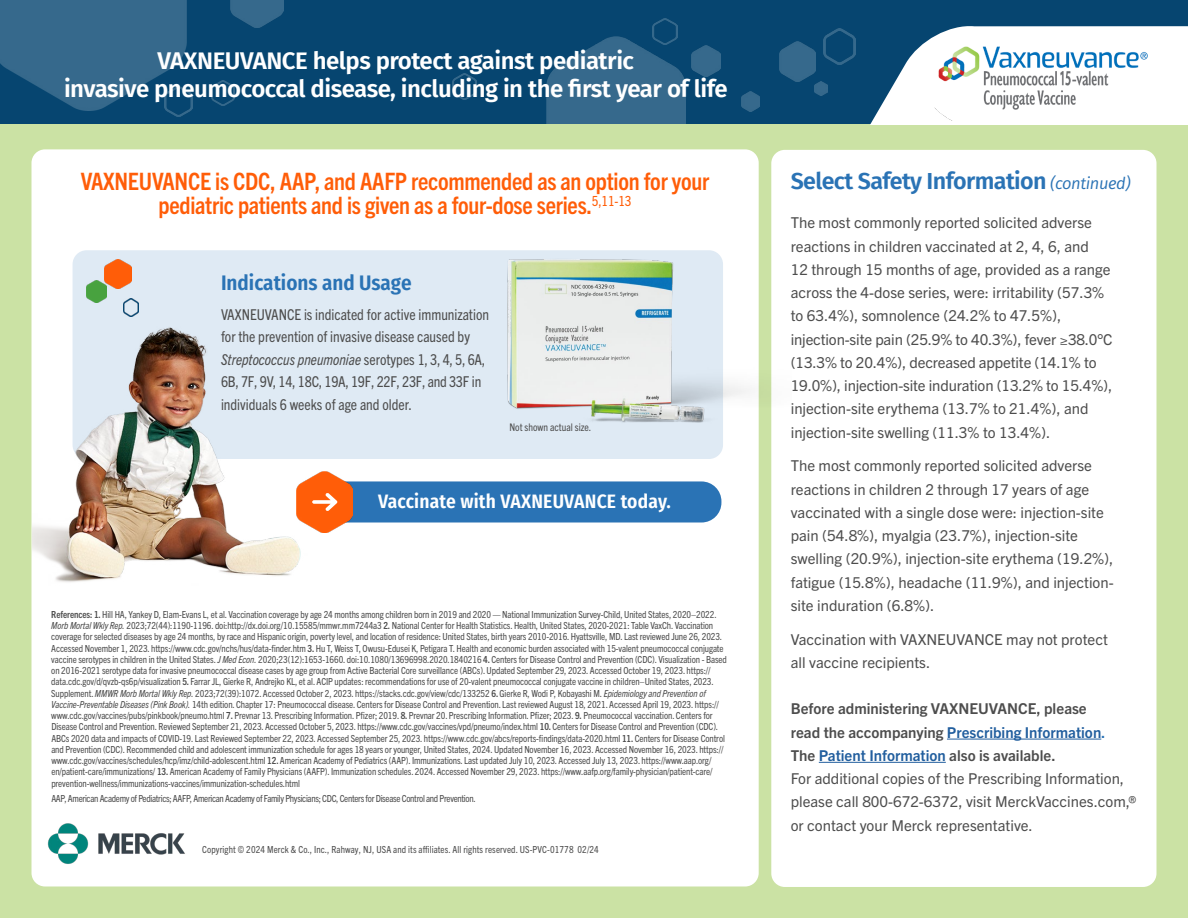
<style>
.page{position:relative;width:1188px;height:918px;background:#fff}
.page>*{position:absolute;margin:0;border:0;box-sizing:border-box;transform-origin:0 0}
.t1{font:700 condensed 24px/24px "Trade Gothic Next LT Pro";letter-spacing:-.01em;color:#ff5d08;text-align:center}
.t2{font:600 24px/28.5px "Fira Sans";letter-spacing:-.02em;color:#fff;text-align:center}
.t3{font:600 23.25px "Fira Sans";letter-spacing:-.025em;color:#2a73b5}
.t4{font:600 21px "Fira Sans Condensed";color:#2a73b5}
.t5{font:600 19.35px "Fira Sans Condensed";letter-spacing:.01em;color:#fff}
.t6{font:15px/23.2px "Trade Gothic Next LT Pro";color:#4d4d4d}
.t7{font:condensed 15px/22.5px "Trade Gothic Next LT Pro";color:#4d4d4d}
.t8{font:condensed 10.5px "Trade Gothic Next LT Pro";color:#4d4d4d}
.t9{font:condensed 9.75px/11.2px "Trade Gothic Next LT Pro";letter-spacing:-.01em;color:#4d4d4d}
.t10{font:condensed 9.75px "Trade Gothic Next LT Pro";letter-spacing:-.03em;color:#4d4d4d}
.t11{font:condensed 9.75px "Trade Gothic Next LT Pro";letter-spacing:.01em;color:#4d4d4d}
.s1{font-style:italic}
.s2{font-weight:700}
.s3{font-weight:400;font-style:italic;font-size:16.5px}
.s4{font-weight:700;color:#215e9e}
.s5{font-weight:700;color:#2a73b5}
</style>
<div class="page">
<div style="left:0;top:0;width:1188px;height:125px;background:#064570"></div>
<img style="left:230px;top:0;width:54px;height:27px">
<img style="left:692px;top:46px;width:28px;height:31px">
<img style="left:0;top:0;width:186px;height:110px">
<img style="left:653px;top:18px;width:24px;height:19px">
<img style="left:823px;top:28px;width:33px;height:36px">
<img style="left:814px;top:81px;width:13px;height:15px">
<img style="left:779px;top:42px;width:36px;height:39px">
<img style="left:547px;top:37px;width:138px;height:88px">
<img style="left:164px;top:86px;width:28px;height:31px">
<div style="left:0;top:125px;width:1188px;height:793px;background:#cbe2a4"></div>
<div style="left:771px;top:150px;width:386px;height:737px;background:#fff;border-radius:14px"></div>
<div style="left:32px;top:149px;width:727px;height:737px;background:#fff;border-radius:14px"></div>
<img style="left:741px;top:91px;width:18px;height:20px">
<img style="left:452px;top:73px;width:25px;height:27px">
<img style="left:212px;top:81px;width:23px;height:25px">
<img style="left:31px;top:804px;width:154px;height:69px">
<div style="left:73px;top:250px;width:650px;height:209px;background:#dfeaf4;border-radius:14px"></div>
<img style="left:507px;top:250px;width:265px;height:204px">
<img style="left:33px;top:324px;width:268px;height:258px">
<hr style="left:947px;top:739px;width:154px;height:1px;background:#215e9e">
<hr style="left:819px;top:762px;width:127px;height:1px;background:#215e9e">
<img style="left:86px;top:281px;width:20px;height:21px">
<img style="left:123px;top:299px;width:16px;height:17px">
<img style="left:104px;top:259px;width:27px;height:30px">
<svg style="left:858px;top:26px;width:330px;height:99px"></svg>
<img style="left:934px;top:42px;width:217px;height:78px">
<img style="left:297px;top:471px;width:48px;height:62px">
<svg style="left:312px;top:481px;width:409px;height:42px;background:#4576a8"></svg>
<h1 class="t2" style="left:64px;top:45px;width:665px">VAXNEUVANCE helps protect against pediatric<br>invasive pneumococcal disease, including in the first year of life</h1>
<h1 class="t1" style="left:81px;top:168px;width:630px">VAXNEUVANCE is CDC, AAP, and AAFP recommended as an option for your pediatric patients and is given as a four-dose series.<sup>5,11-13</sup></h1>
<h3 class="t4" style="left:221px;top:265px;width:192px">Indications and Usage</h3>
<h3 class="t7" style="left:221px;top:302px;width:270px">VAXNEUVANCE is indicated for active immunization for the prevention of invasive disease caused by <span class="s1">Streptococcus pneumoniae</span> serotypes 1, 3, 4, 5, 6A, 6B, 7F, 9V, 14, 18C, 19A, 19F, 22F, 23F, and 33F in individuals 6 weeks of age and older.</h3>
<p class="t8" style="left:509px;top:420px;width:83px">Not shown actual size.</p>
<h3 class="t5" style="left:378px;top:486px;width:294px">Vaccinate with VAXNEUVANCE today.</h3>
<p class="t9" style="left:51px;top:608px;width:677px"><span class="s2">References: 1.</span> Hill HA, Yankey D, Elam-Evans L, et al. Vaccination coverage by age 24 months among children born in 2019 and 2020 — National Immunization Survey-Child, United States, 2020–2022.<br><span class="s1">Morb Mortal Wkly Rep.</span> 2023;72(44):1190-1196. doi:http://dx.doi.org/10.15585/mmwr.mm7244a3 <span class="s2">2.</span> National Center for Health Statistics. Health, United States, 2020-2021: Table VaxCh. Vaccination coverage for selected diseases by age 24 months, by race and Hispanic origin, poverty level, and location of residence: United States, birth years 2010-2016. Hyattsville, MD. Last reviewed June 26, 2023.<br>Accessed November 1, 2023. https://www.cdc.gov/nchs/hus/data-finder.htm <span class="s2">3.</span> Hu T, Weiss T, Owusu-Edusei K, Petigara T. Health and economic burden associated with 15-valent pneumococcal conjugate vaccine serotypes in children in the United States. <span class="s1">J Med Econ.</span> 2020;23(12):1653-1660. doi:10.1080/13696998.2020.1840216 <span class="s2">4.</span> Centers for Disease Control and Prevention (CDC). Visualization - Based on 2016-2021 serotype data for invasive pneumococcal disease cases by age group from Active Bacterial Core surveillance (ABCs). Updated September 29, 2023. Accessed October 19, 2023. https:// data.cdc.gov/d/qvzb-qs6p/visualization <span class="s2">5.</span> Farrar JL, Gierke R, Andrejko KL, et al. ACIP updates: recommendations for use of 20-valent pneumococcal conjugate vaccine in children–United States, 2023.<br>Supplement. <span class="s1">MMWR Morb Mortal Wkly Rep.</span> 2023;72(39):1072. Accessed October 2, 2023. https://stacks.cdc.gov/view/cdc/133252 <span class="s2">6.</span> Gierke R, Wodi P, Kobayashi M. <span class="s1">Epidemiology and Prevention of Vaccine-Preventable Diseases (Pink Book).</span> 14th edition. Chapter 17: Pneumococcal disease. Centers for Disease Control and Prevention. Last reviewed August 18, 2021. Accessed April 19, 2023. https:// www.cdc.gov/vaccines/pubs/pinkbook/pneumo.html <span class="s2">7.</span> Prevnar 13. Prescribing Information. Pfizer; 2019. <span class="s2">8.</span> Prevnar 20. Prescribing Information. Pfizer; 2023. <span class="s2">9.</span> Pneumococcal vaccination. Centers for Disease Control and Prevention. Reviewed September 21, 2023. Accessed October 5, 2023. https://www.cdc.gov/vaccines/vpd/pneumo/index.html <span class="s2">10.</span> Centers for Disease Control and Prevention (CDC).<br>ABCs 2020 data and impacts of COVID-19. Last Reviewed September 22, 2023. Accessed September 25, 2023. https://www.cdc.gov/abcs/reports-findings/data-2020.html <span class="s2">11.</span> Centers for Disease Control and Prevention (CDC). Recommended child and adolescent immunization schedule for ages 18 years or younger, United States, 2024. Updated November 16, 2023. Accessed November 16, 2023. https:// www.cdc.gov/vaccines/schedules/hcp/imz/child-adolescent.html <span class="s2">12.</span> American Academy of Pediatrics (AAP). Immunizations. Last updated July 10, 2023. Accessed July 13, 2023. https://www.aap.org/ en/patient-care/immunizations/ <span class="s2">13.</span> American Academy of Family Physicians (AAFP). Immunization schedules. 2024. Accessed November 29, 2023. https://www.aafp.org/family-physician/patient-care/ prevention-wellness/immunizations-vaccines/immunization-schedules.html</p>
<p class="t10" style="left:51px;top:792px;width:426px">AAP, American Academy of Pediatrics; AAFP, American Academy of Family Physicians; CDC, Centers for Disease Control and Prevention.</p>
<p class="t11" style="left:202px;top:843px;width:398px">Copyright © 2024 Merck &amp; Co., Inc., Rahway, NJ, USA and its affiliates. All rights reserved. US-PVC-01778 02/24</p>
<h2 class="t3" style="left:791px;top:162px;width:341px">Select Safety Information <span class="s3">(continued)</span></h2>
<p class="t6" style="left:791px;top:210px;width:323px">The most commonly reported solicited adverse reactions in children vaccinated at 2, 4, 6, and<br>12 through 15 months of age, provided as a range across the 4-dose series, were: irritability (57.3% to 63.4%), somnolence (24.2% to 47.5%), injection-site pain (25.9% to 40.3%), fever ≥38.0°C (13.3% to 20.4%), decreased appetite (14.1% to 19.0%), injection-site induration (13.2% to 15.4%), injection-site erythema (13.7% to 21.4%), and injection-site swelling (11.3% to 13.4%).</p>
<p class="t6" style="left:791px;top:453px;width:324px">The most commonly reported solicited adverse reactions in children 2 through 17 years of age vaccinated with a single dose were: injection-site pain (54.8%), myalgia (23.7%), injection-site swelling (20.9%), injection-site erythema (19.2%), fatigue (15.8%), headache (11.9%), and injection&shy;site induration (6.8%).</p>
<h3 class="t6" style="left:791px;top:627px;width:319px">Vaccination with VAXNEUVANCE may not protect all vaccine recipients.</h3>
<p class="t6" style="left:791px;top:696px;width:347px"><span class="s2">Before administering VAXNEUVANCE, please<br>read the accompanying</span> <span class="s4">Prescribing Information</span><span class="s5">.<br></span><span class="s2">The</span> <span class="s4">Patient Information</span> <span class="s2">also is available.<br></span>For additional copies of the Prescribing Information, please call 800-672-6372, visit MerckVaccines.com,® or contact your Merck representative.</p>
</div>
